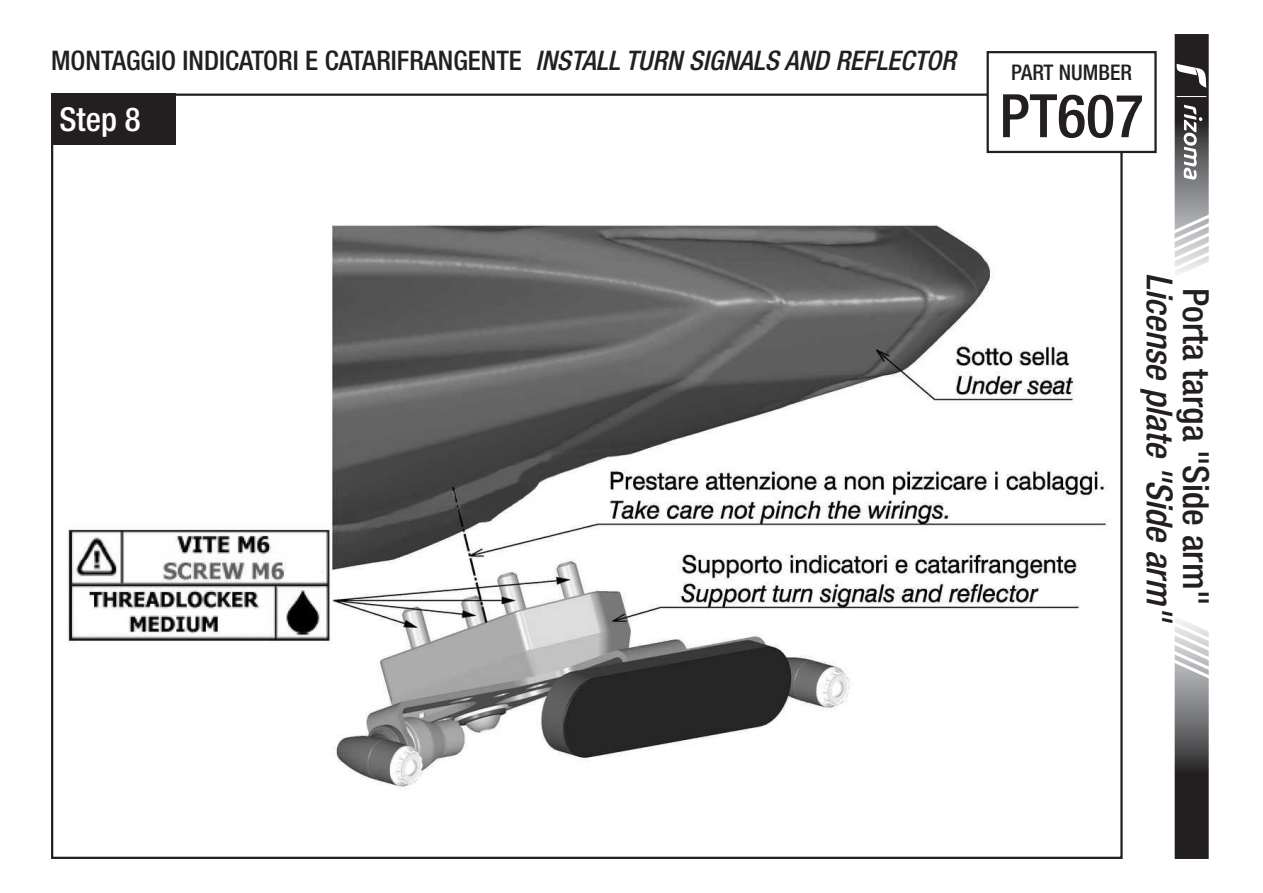
<style>
.page{position:relative;width:1263px;height:893px;background:#fff}
.page>*{position:absolute;margin:0;border:0;box-sizing:border-box;transform-origin:0 0}
.t1{font:500 condensed 60px "Helvetica Neue LT Std";color:#231f20}
.t2{font:italic 500 condensed 36px "Helvetica Neue LT Std";color:#231f20}
.t3{font:500 condensed 36px "Helvetica Neue LT Std";color:#231f20}
.t4{font:500 condensed 33px "Helvetica Neue LT Std";color:#fff}
.t5{font:500 condensed 27px "Helvetica Neue LT Std";color:#231f20}
.t6{font:500 condensed 21.6px "Helvetica Neue LT Std";color:#231f20}
.s1{font-style:italic}
</style>
<div class="page">
<img style="left:66px;top:224px;width:1042px;height:563px">
<div style="left:51px;top:94px;width:124px;height:51px;background:#231f20"></div>
<svg style="left:1174px;top:620px;width:35px;height:239px;background:#706f70"></svg>
<svg style="left:1174px;top:34px;width:35px;height:240px"></svg>
<div style="left:986px;top:51px;width:171px;height:102px;border:2px solid #231f20"></div>
<p class="t5" style="left:51px;top:45px;width:906px">MONTAGGIO INDICATORI E CATARIFRANGENTE <span class="s1">INSTALL TURN SIGNALS AND REFLECTOR</span></p>
<p class="t4" style="left:60px;top:99px;width:83px">Step 8</p>
<p class="t6" style="left:1011px;top:59px;width:122px">PART NUMBER</p>
<h1 class="t1" style="left:999px;top:80px;width:146px">PT607</h1>
<h2 class="t2" style="left:1181px;top:273px;width:351px;rotate:90deg">License plate "Side arm"</h2>
<h2 class="t3" style="left:1217px;top:288px;width:318px;rotate:90deg">Porta targa "Side arm"</h2>
</div>
